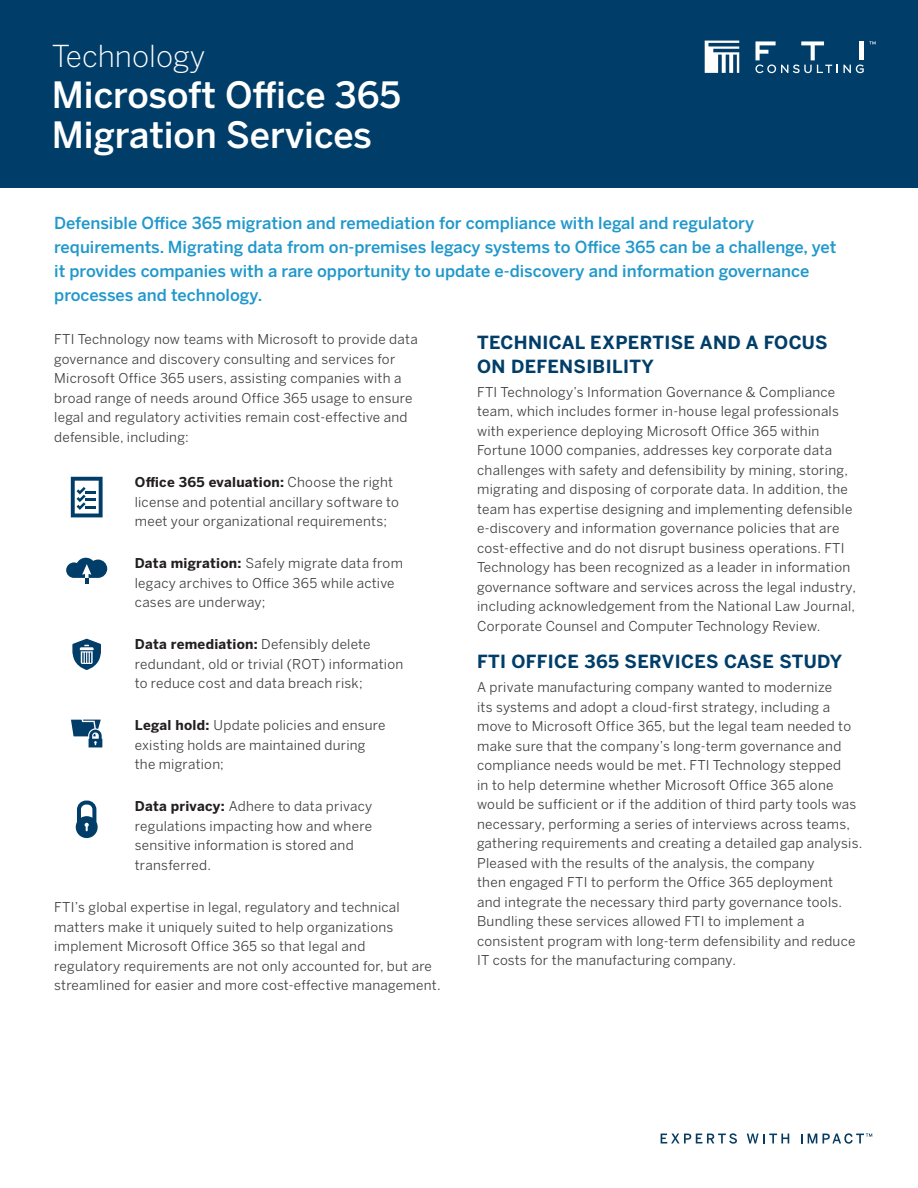
<style>
.page{position:relative;width:918px;height:1188px;background:#fff}
.page>*{position:absolute;margin:0;border:0;box-sizing:border-box;transform-origin:0 0}
.ServiceSheetTitle{font:500 36px/40.5px "Benton Sans";color:#fff}
.ServiceSheetTitle-2{font:300 30px "Benton Sans";color:#fff}
.Subhead{font:700 18px/24px "Benton Sans";letter-spacing:.02em;color:#003e69}
.IntroText{font:500 16.5px/24px "Benton Sans";color:#2198cc}
.BodyText{font:13.5px/19.5px "Benton Sans";letter-spacing:.02em;color:#3e3e3f}
.s1{font-weight:700;color:#231f20}
</style>
<div class="page">
<div style="left:0;top:0;width:918px;height:188px;background:#003e69"></div>
<svg style="left:705px;top:41px;width:34px;height:32px"></svg>
<svg style="left:755px;top:41px;width:121px;height:32px"></svg>
<svg style="left:661px;top:1133px;width:76px;height:11px"></svg>
<svg style="left:747px;top:1134px;width:42px;height:9px"></svg>
<svg style="left:808px;top:1133px;width:64px;height:11px"></svg>
<svg style="left:71px;top:477px;width:32px;height:40px"></svg>
<svg style="left:66px;top:558px;width:41px;height:26px"></svg>
<svg style="left:72px;top:639px;width:29px;height:31px"></svg>
<svg style="left:71px;top:720px;width:31px;height:27px"></svg>
<svg style="left:76px;top:801px;width:22px;height:37px"></svg>
<p class="ServiceSheetTitle-2" style="left:52px;top:39px;width:155px">Technology</p>
<p class="ServiceSheetTitle" style="left:52px;top:74px;width:351px">Microsoft Office 365<br>Migration Services</p>
<p class="IntroText" style="left:54px;top:210px;width:784px">Defensible Office 365 migration and remediation for compliance with legal and regulatory requirements. Migrating data from on-premises legacy systems to Office 365 can be a challenge, yet it provides companies with a rare opportunity to update e-discovery and information governance processes and technology.</p>
<p class="BodyText" style="left:54px;top:329px;width:365px">FTI Technology now teams with Microsoft to provide data governance and discovery consulting and services for Microsoft Office 365 users, assisting companies with a broad range of needs around Office 365 usage to ensure legal and regulatory activities remain cost-effective and defensible, including:</p>
<p class="BodyText" style="left:135px;top:473px;width:266px"><span class="s1">Office 365 evaluation:</span> Choose the right license and potential ancillary software to meet your organizational requirements;</p>
<p class="BodyText" style="left:135px;top:554px;width:270px"><span class="s1">Data migration:</span> Safely migrate data from legacy archives to Office 365 while active cases are underway;</p>
<p class="BodyText" style="left:135px;top:634px;width:270px"><span class="s1">Data remediation:</span> Defensibly delete redundant, old or trivial (ROT) information to reduce cost and data breach risk;</p>
<p class="BodyText" style="left:135px;top:715px;width:252px"><span class="s1">Legal hold:</span> Update policies and ensure existing holds are maintained during the migration;</p>
<p class="BodyText" style="left:135px;top:796px;width:239px"><span class="s1">Data privacy:</span> Adhere to data privacy regulations impacting how and where sensitive information is stored and transferred.</p>
<p class="BodyText" style="left:54px;top:898px;width:388px">FTI’s global expertise in legal, regulatory and technical matters make it uniquely suited to help organizations implement Microsoft Office 365 so that legal and<br>regulatory requirements are not only accounted for, but are streamlined for easier and more cost-effective management.</p>
<p class="Subhead" style="left:477px;top:330px;width:352px">TECHNICAL EXPERTISE AND A FOCUS<br>ON DEFENSIBILITY</p>
<p class="BodyText" style="left:477px;top:382px;width:380px">FTI Technology’s Information Governance &amp; Compliance team, which includes former in-house legal professionals with experience deploying Microsoft Office 365 within Fortune 1000 companies, addresses key corporate data challenges with safety and defensibility by mining, storing, migrating and disposing of corporate data. In addition, the team has expertise designing and implementing defensible e-discovery and information governance policies that are cost-effective and do not disrupt business operations. FTI Technology has been recognized as a leader in information governance software and services across the legal industry, including acknowledgement from the National Law Journal, Corporate Counsel and Computer Technology Review.</p>
<p class="Subhead" style="left:477px;top:649px;width:367px">FTI OFFICE 365 SERVICES CASE STUDY</p>
<p class="BodyText" style="left:477px;top:677px;width:387px">A private manufacturing company wanted to modernize<br>its systems and adopt a cloud-first strategy, including a move to Microsoft Office 365, but the legal team needed to make sure that the company’s long-term governance and compliance needs would be met. FTI Technology stepped<br>in to help determine whether Microsoft Office 365 alone would be sufficient or if the addition of third party tools was necessary, performing a series of interviews across teams, gathering requirements and creating a detailed gap analysis.<br>Pleased with the results of the analysis, the company<br>then engaged FTI to perform the Office 365 deployment<br>and integrate the necessary third party governance tools.<br>Bundling these services allowed FTI to implement a consistent program with long-term defensibility and reduce IT costs for the manufacturing company.</p>
</div>
